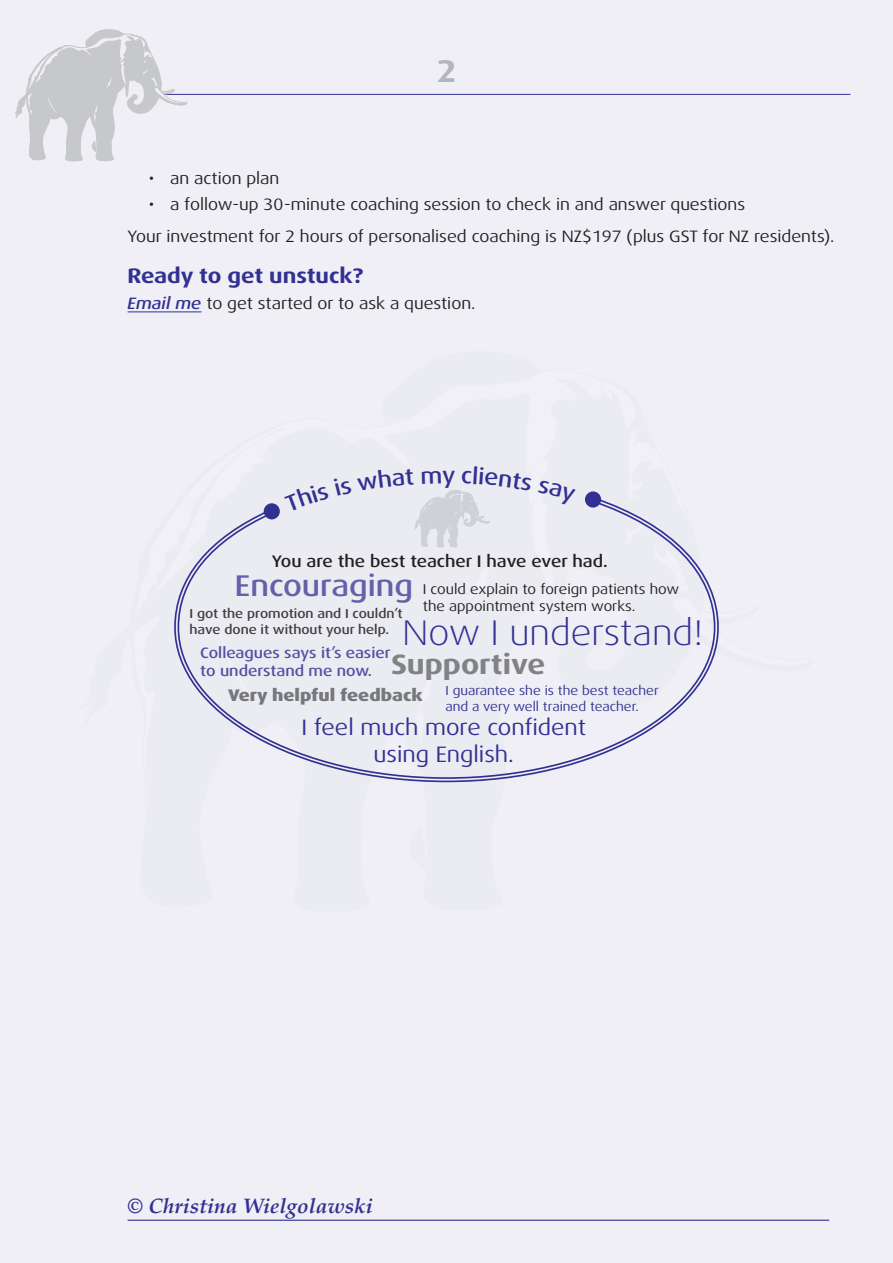
<style>
.page{position:relative;width:893px;height:1263px;background:#f0eff6}
.page>*{position:absolute;margin:0;border:0;box-sizing:border-box;transform-origin:0 0}
.t1{font:300 expanded 35.7px "Dax Pro";color:#323092}
.t2{font:700 expanded 31.5px "Dax Pro";color:#b2b7bb}
.t3{font:500 expanded 30px "Dax Pro";color:#665fa9}
.t4{font:700 expanded 27.9px "Dax Pro";color:#808285}
.t5{font:500 expanded 22.65px "Dax Pro";color:#323092}
.t6{font:expanded 22.35px/26.8px "Dax Pro";color:#323092;text-align:center}
.t7{font:italic 700 21px "Palatino LT Std";color:#323092}
.Head_3{font:700 expanded 21px "Dax Pro";color:#323092}
.t8{font:500 expanded 16.8px "Dax Pro";color:#231f20}
.t9{font:800 expanded 16.8px "Dax Pro";color:#76787b}
.Body{font:expanded 16.5px "Dax Pro";color:#231f20}
.t10{font:500 expanded 15.15px/18.1px "Dax Pro";color:#544fa1}
.t11{font:expanded 14.1px/17px "Dax Pro";color:#231f20}
.t12{font:expanded 13.05px/15.6px "Dax Pro";color:#323092}
.t13{font:500 expanded 13.05px/15.6px "Dax Pro";color:#3e3e3f}
.s1{font-weight:500;font-style:italic;color:#323092}
</style>
<div class="page">
<hr style="left:153px;top:94px;width:697px;height:1px;background:#323092">
<svg style="left:14px;top:29px;width:174px;height:132px"></svg>
<hr style="left:128px;top:1220px;width:701px;height:1px;background:#323092">
<hr style="left:128px;top:311px;width:73px;height:1px;background:#323092">
<svg style="left:174px;top:496px;width:545px;height:287px"></svg>
<div style="left:264px;top:503px;width:16px;height:16px;background:#323092;border-radius:50%"></div>
<div style="left:585px;top:491px;width:16px;height:17px;background:#323092;border-radius:50%"></div>
<svg style="left:284px;top:490px;width:248px;height:120px"></svg>
<svg style="left:538px;top:496px;width:38px;height:10px"></svg>
<h2 class="t2" style="left:436px;top:51px;width:22px">2</h2>
<p class="Body" style="left:149px;top:168px;width:132px">• an action plan</p>
<p class="Body" style="left:149px;top:194px;width:598px">• a follow-up 30-minute coaching session to check in and answer questions</p>
<p class="Body" style="left:128px;top:226px;width:708px">Your investment for 2 hours of personalised coaching is NZ$197 (plus GST for NZ residents).</p>
<p class="Head_3" style="left:128px;top:262px;width:237px">Ready to get unstuck?</p>
<p class="Body" style="left:128px;top:293px;width:349px"><span class="s1">Email me</span> to get started or to ask a question.</p>
<p class="t5" style="left:442px;top:461px;width:15px">y</p>
<p class="t8" style="left:272px;top:550px;width:337px">You are the best teacher I have ever had.</p>
<p class="t3" style="left:235px;top:567px;width:180px">Encouraging</p>
<p class="t11" style="left:423px;top:580px;width:258px">I could explain to foreign patients how the appointment system works.</p>
<p class="t13" style="left:190px;top:606px;width:215px">I got the promotion and I couldn’t have done it without your help.</p>
<p class="t1" style="left:403px;top:610px;width:302px">Now I understand!</p>
<p class="t10" style="left:200px;top:644px;width:192px">Colleagues says it’s easier to understand me now.</p>
<p class="t4" style="left:391px;top:647px;width:156px">Supportive</p>
<p class="t9" style="left:228px;top:684px;width:196px">Very helpful feedback</p>
<p class="t12" style="left:445px;top:683px;width:215px">I guarantee she is the best teacher and a very well trained teacher.</p>
<p class="t6" style="left:301px;top:714px;width:286px">I feel much more confident using English.</p>
<p class="t7" style="left:128px;top:1194px;width:247px">© Christina Wielgolawski</p>
</div>
